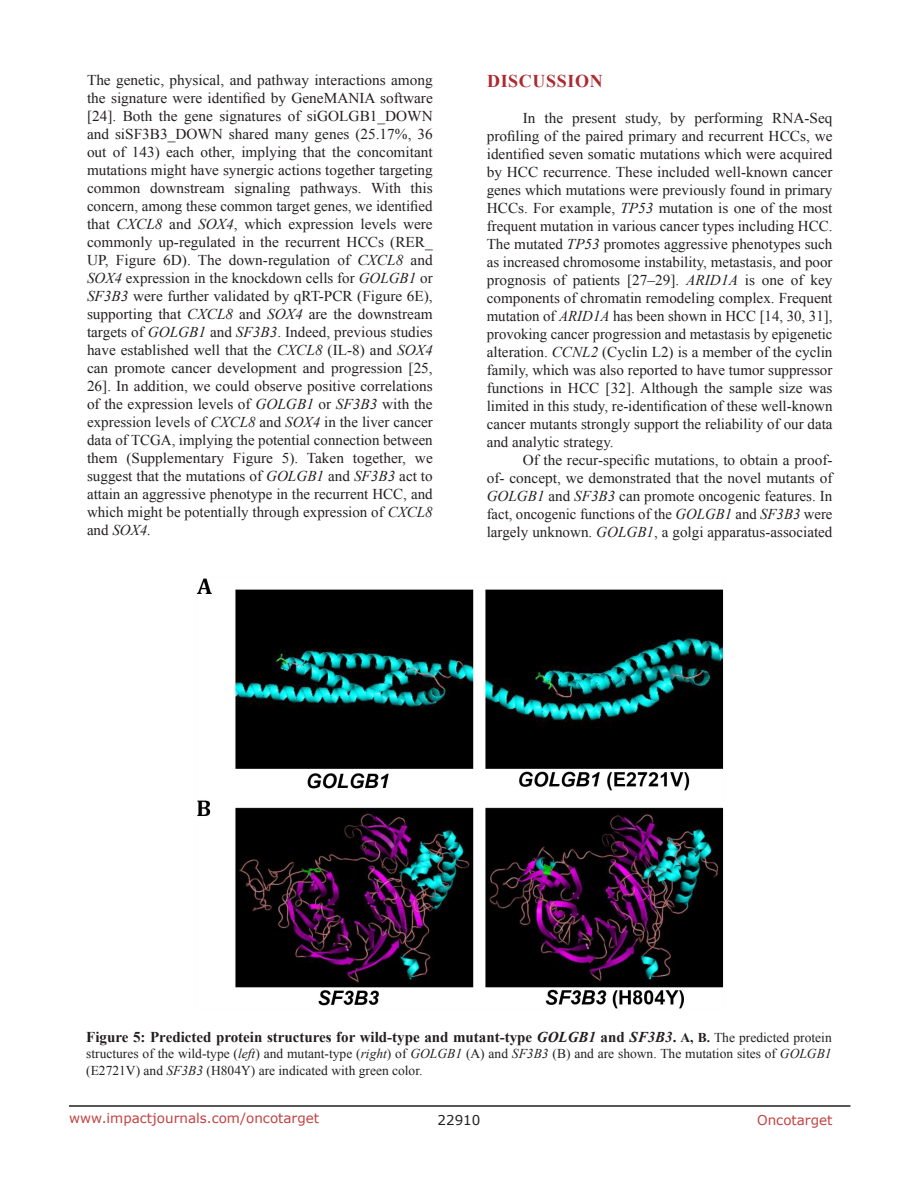
<style>
.page{position:relative;width:918px;height:1188px;background:#fff}
.page>*{position:absolute;margin:0;border:0;box-sizing:border-box;transform-origin:0 0}
.Heading{font:700 18px "Times New Roman";letter-spacing:.035em;color:#ac2b31}
.BodyText{font:15px/18px "Times New Roman";color:#231f20;text-align:justify}
.figuretext{font:700 15px "Times New Roman";color:#231f20}
.figuretext-2{font:13.5px/16.2px "Times New Roman";color:#231f20}
.t1{font:13.5px "Verdana";color:#c24141}
.t2{font:13.5px "Verdana";color:#231f20}
.s1{font-style:italic}
.s2{font-size:13.5px}
.s3{font-weight:400;font-size:13.5px}
</style>
<div class="page">
<hr style="left:69px;top:1105px;width:781px;height:2px;background:#231f20">
<img style="left:196px;top:578px;width:528px;height:431px">
<p class="BodyText" style="left:87px;top:71px;width:347px">The genetic, physical, and pathway interactions among the signature were identified by GeneMANIA software [24]. Both the gene signatures of siGOLGB1_DOWN and siSF3B3_DOWN shared many genes (25.17%, 36 out of 143) each other, implying that the concomitant mutations might have synergic actions together targeting common downstream signaling pathways. With this concern, among these common target genes, we identified that <span class="s1">CXCL8</span> and <span class="s1">SOX4</span>, which expression levels were commonly up-regulated in the recurrent HCCs (RER_ UP, Figure 6D). The down-regulation of <span class="s1">CXCL8</span> and <span class="s1">SOX4</span> expression in the knockdown cells for <span class="s1">GOLGB1</span> or <span class="s1">SF3B3</span> were further validated by qRT-PCR (Figure 6E), supporting that <span class="s1">CXCL8</span> and <span class="s1">SOX4</span> are the downstream targets of <span class="s1">GOLGB1</span> and <span class="s1">SF3B3</span>. Indeed, previous studies have established well that the <span class="s1">CXCL8</span> (IL-8) and <span class="s1">SOX4 </span>can promote cancer development and progression [25, 26]. In addition, we could observe positive correlations of the expression levels of <span class="s1">GOLGB1</span> or <span class="s1">SF3B3</span> with the expression levels of <span class="s1">CXCL8</span> and <span class="s1">SOX4</span> in the liver cancer data of TCGA, implying the potential connection between them (Supplementary Figure 5). Taken together, we suggest that the mutations of <span class="s1">GOLGB1</span> and <span class="s1">SF3B3</span> act to attain an aggressive phenotype in the recurrent HCC, and which might be potentially through expression of <span class="s1">CXCL8 </span>and <span class="s1">SOX4.</span></p>
<p class="Heading" style="left:487px;top:68px;width:117px">DISCUSSION</p>
<p class="BodyText" style="left:487px;top:109px;width:347px;text-indent:36px">In the present study, by performing RNA-Seq profiling of the paired primary and recurrent HCCs, we identified seven somatic mutations which were acquired by HCC recurrence. These included well-known cancer genes which mutations were previously found in primary HCCs. For example, <span class="s1">TP53</span> mutation is one of the most frequent mutation in various cancer types including HCC.<br>The mutated <span class="s1">TP53</span> promotes aggressive phenotypes such as increased chromosome instability, metastasis, and poor prognosis of patients [27–29]. <span class="s1">ARID1A</span> is one of key components of chromatin remodeling complex. Frequent mutation of <span class="s1">ARID1A</span> has been shown in HCC [14, 30, 31], provoking cancer progression and metastasis by epigenetic alteration. <span class="s1">CCNL2</span> (Cyclin L2) is a member of the cyclin family, which was also reported to have tumor suppressor functions in HCC [32]. Although the sample size was limited in this study, re-identification of these well-known cancer mutants strongly support the reliability of our data and analytic strategy.</p>
<p class="BodyText" style="left:487px;top:451px;width:347px;text-indent:36px">Of the recur-specific mutations, to obtain a proof&shy;of- concept, we demonstrated that the novel mutants of <span class="s1">GOLGB1</span> and <span class="s1">SF3B3</span> can promote oncogenic features. In fact, oncogenic functions of the <span class="s1">GOLGB1</span> and <span class="s1">SF3B3</span> were largely unknown. <span class="s1">GOLGB1</span>, a golgi apparatus-associated</p>
<p class="figuretext" style="left:86px;top:1026px;width:747px">Figure 5: Predicted protein structures for wild-type and mutant-type <span class="s1">GOLGB1</span> and <span class="s1">SF3B3</span>. <span class="s2">A, B.</span> <span class="s3">The predicted protein</span></p>
<p class="figuretext-2" style="left:86px;top:1045px;width:747px">structures of the wild-type (<span class="s1">left</span>) and mutant-type (<span class="s1">right</span>) of <span class="s1">GOLGB1</span> (A) and <span class="s1">SF3B3</span> (B) and are shown. The mutation sites of <span class="s1">GOLGB1 </span>(E2721V) and <span class="s1">SF3B3</span> (H804Y) are indicated with green color.</p>
<p class="t1" style="left:69px;top:1109px;width:252px">www.impactjournals.com/oncotarget</p>
<p class="t2" style="left:438px;top:1111px;width:44px">22910</p>
<p class="t1" style="left:757px;top:1111px;width:77px">Oncotarget</p>
</div>
